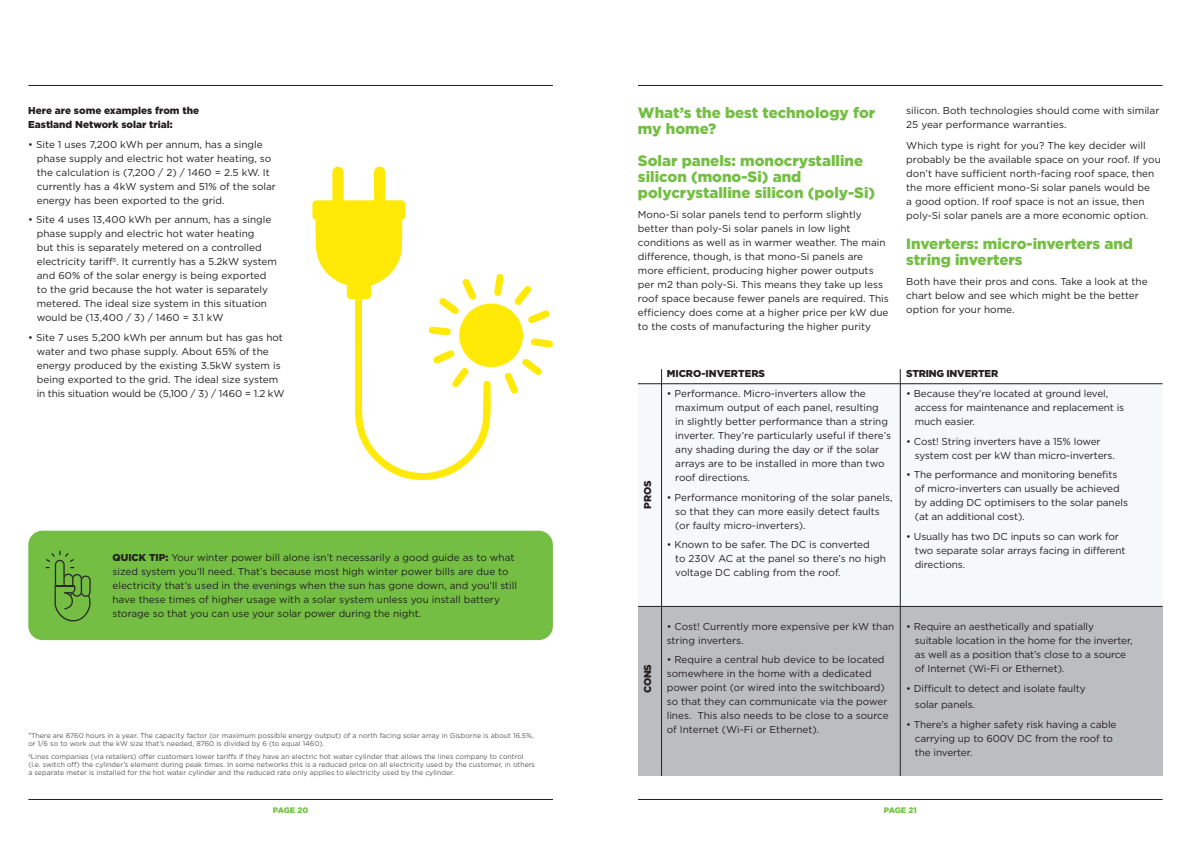
<style>
.page{position:relative;width:1191px;height:842px;background:#fff}
.page>*{position:absolute;margin:0;border:0;box-sizing:border-box;transform-origin:0 0}
.t1{font:900 15px/16px "Gotham HTF";color:#74bf43}
.t2{font:10px/14px "Gotham HTF";color:#231f20}
.t3{font:900 10px/14px "Gotham HTF";color:#231f20}
.t4{font:900 10px "Gotham HTF";letter-spacing:-.02em;color:#231f20}
.t5{font:900 8px "Gotham HTF";letter-spacing:-.025em;color:#74bf43}
.t6{font:7px/8px "Gotham HTF";color:#57585a}
.s1{font-weight:900}
</style>
<div class="page">
<hr style="left:28px;top:799px;width:525px;height:1px;background:#231f20">
<hr style="left:638px;top:799px;width:524px;height:1px;background:#231f20">
<div style="left:638px;top:384px;width:524px;height:223px;background:#f6f9fa"></div>
<div style="left:638px;top:606px;width:524px;height:170px;background:#bcbdc0"></div>
<hr style="left:638px;top:85px;width:524px;height:1px;background:#231f20">
<hr style="left:638px;top:383px;width:524px;height:1px;background:#231f20">
<hr style="left:638px;top:606px;width:524px;height:1px;background:#231f20">
<hr style="left:900px;top:369px;width:1px;height:407px;background:#231f20">
<hr style="left:661px;top:369px;width:1px;height:407px;background:#231f20">
<hr style="left:28px;top:85px;width:525px;height:1px;background:#231f20">
<div style="left:28px;top:531px;width:525px;height:109px;background:#74bf43;border-radius:14px"></div>
<svg style="left:46px;top:551px;width:45px;height:70px"></svg>
<svg style="left:312px;top:167px;width:241px;height:314px"></svg>
<p class="t3" style="left:28px;top:103px;width:172px">Here are some examples from the<br>Eastland Network solar trial:</p>
<p class="t2" style="left:37px;top:137px;width:241px;text-indent:-8px">• Site 1 uses 7,200 kWh per annum, has a single phase supply and electric hot water heating, so the calculation is (7,200 / 2) / 1460 = 2.5 kW. It currently has a 4kW system and 51% of the solar energy has been exported to the grid.</p>
<p class="t2" style="left:37px;top:213px;width:242px;text-indent:-8px">• Site 4 uses 13,400 kWh per annum, has a single phase supply and electric hot water heating<br>but this is separately metered on a controlled electricity tariff<sup>5</sup>. It currently has a 5.2kW system and 60% of the solar energy is being exported to the grid because the hot water is separately metered. The ideal size system in this situation would be (13,400 / 3) / 1460 = 3.1 kW</p>
<p class="t2" style="left:37px;top:330px;width:249px;text-indent:-8px">• Site 7 uses 5,200 kWh per annum but has gas hot water and two phase supply. About 65% of the energy produced by the existing 3.5kW system is being exported to the grid. The ideal size system in this situation would be (5,100 / 3) / 1460 = 1.2 kW</p>
<p class="t2" style="left:112px;top:550px;width:406px"><span class="s1">QUICK TIP:</span> Your winter power bill alone isn’t necessarily a good guide as to what sized system you’ll need. That’s because most high winter power bills are due to electricity that’s used in the evenings when the sun has gone down, and you’ll still have these times of higher usage with a solar system unless you install battery storage so that you can use your solar power during the night.</p>
<p class="t6" style="left:28px;top:731px;width:507px"><sup>4</sup>There are 8760 hours in a year. The capacity factor (or maximum possible energy output) of a north facing solar array in Gisborne is about 16.5%, or 1/6 so to work out the kW size that’s needed, 8760 is divided by 6 (to equal 1460).</p>
<p class="t6" style="left:28px;top:753px;width:508px"><sup>5</sup>Lines companies (via retailers) offer customers lower tariffs if they have an electric hot water cylinder that allows the lines company to control (i.e. switch off) the cylinder’s element during peak times. In some networks this is a reduced price on all electricity used by the customer, in others a separate meter is installed for the hot water cylinder and the reduced rate only applies to electricity used by the cylinder.</p>
<h1 class="t1" style="left:638px;top:104px;width:239px">What’s the best technology for my home?</h1>
<h1 class="t1" style="left:638px;top:152px;width:239px">Solar panels: monocrystalline silicon (mono-Si) and polycrystalline silicon (poly-Si)</h1>
<p class="t2" style="left:638px;top:207px;width:252px">Mono-Si solar panels tend to perform slightly better than poly-Si solar panels in low light conditions as well as in warmer weather. The main difference, though, is that mono-Si panels are more efficient, producing higher power outputs per m2 than poly-Si. This means they take up less roof space because fewer panels are required. This efficiency does come at a higher price per kW due to the costs of manufacturing the higher purity</p>
<p class="t2" style="left:906px;top:103px;width:255px">silicon. Both technologies should come with similar<br>25 year performance warranties.</p>
<p class="t2" style="left:906px;top:138px;width:256px">Which type is right for you? The key decider will probably be the available space on your roof. If you don’t have sufficient north-facing roof space, then the more efficient mono-Si solar panels would be<br>a good option. If roof space is not an issue, then poly-Si solar panels are a more economic option.</p>
<h1 class="t1" style="left:906px;top:236px;width:228px">Inverters: micro-inverters and string inverters</h1>
<p class="t2" style="left:906px;top:274px;width:243px">Both have their pros and cons. Take a look at the chart below and see which might be the better option for your home.</p>
<p class="t3" style="left:640px;top:509px;width:30px;rotate:-90deg">PROS</p>
<p class="t3" style="left:666px;top:367px;width:100px">MICRO-INVERTERS</p>
<p class="t2" style="left:675px;top:386px;width:217px;text-indent:-8px">• Performance. Micro-inverters allow the maximum output of each panel, resulting<br>in slightly better performance than a string inverter. They’re particularly useful if there’s any shading during the day or if the solar arrays are to be installed in more than two roof directions.</p>
<p class="t2" style="left:675px;top:490px;width:219px;text-indent:-8px">• Performance monitoring of the solar panels, so that they can more easily detect faults (or faulty micro-inverters).</p>
<p class="t2" style="left:675px;top:538px;width:212px;text-indent:-8px">• Known to be safer. The DC is converted<br>to 230V AC at the panel so there’s no high voltage DC cabling from the roof.</p>
<p class="t4" style="left:906px;top:368px;width:93px">STRING INVERTER</p>
<p class="t2" style="left:914px;top:386px;width:211px;text-indent:-8px">• Because they’re located at ground level, access for maintenance and replacement is much easier.</p>
<p class="t2" style="left:914px;top:434px;width:201px;text-indent:-8px">• Cost! String inverters have a 15% lower system cost per kW than micro-inverters.</p>
<p class="t2" style="left:914px;top:468px;width:215px;text-indent:-8px">• The performance and monitoring benefits of micro-inverters can usually be achieved by adding DC optimisers to the solar panels (at an additional cost).</p>
<p class="t2" style="left:914px;top:529px;width:212px;text-indent:-8px">• Usually has two DC inputs so can work for two separate solar arrays facing in different directions.</p>
<p class="t3" style="left:640px;top:693px;width:31px;rotate:-90deg">CONS</p>
<p class="t2" style="left:666px;top:619px;width:229px">• Cost! Currently more expensive per kW than string inverters.</p>
<p class="t2" style="left:666px;top:653px;width:223px">• Require a central hub device to be located somewhere in the home with a dedicated power point (or wired into the switchboard) so that they can communicate via the power lines. This also needs to be close to a source of Internet (Wi-Fi or Ethernet).</p>
<p class="t2" style="left:914px;top:619px;width:219px;text-indent:-8px">• Require an aesthetically and spatially suitable location in the home for the inverter, as well as a position that’s close to a source of Internet (Wi-Fi or Ethernet).</p>
<p class="t2" style="left:914px;top:679px;width:172px;line-height:16.8px;text-indent:-8px">• Difficult to detect and isolate faulty solar panels.</p>
<p class="t2" style="left:914px;top:717px;width:203px;text-indent:-8px">• There’s a higher safety risk having a cable carrying up to 600V DC from the roof to the inverter.</p>
<p class="t5" style="left:273px;top:805px;width:37px">PAGE 20</p>
<p class="t5" style="left:884px;top:805px;width:34px">PAGE 21</p>
</div>
